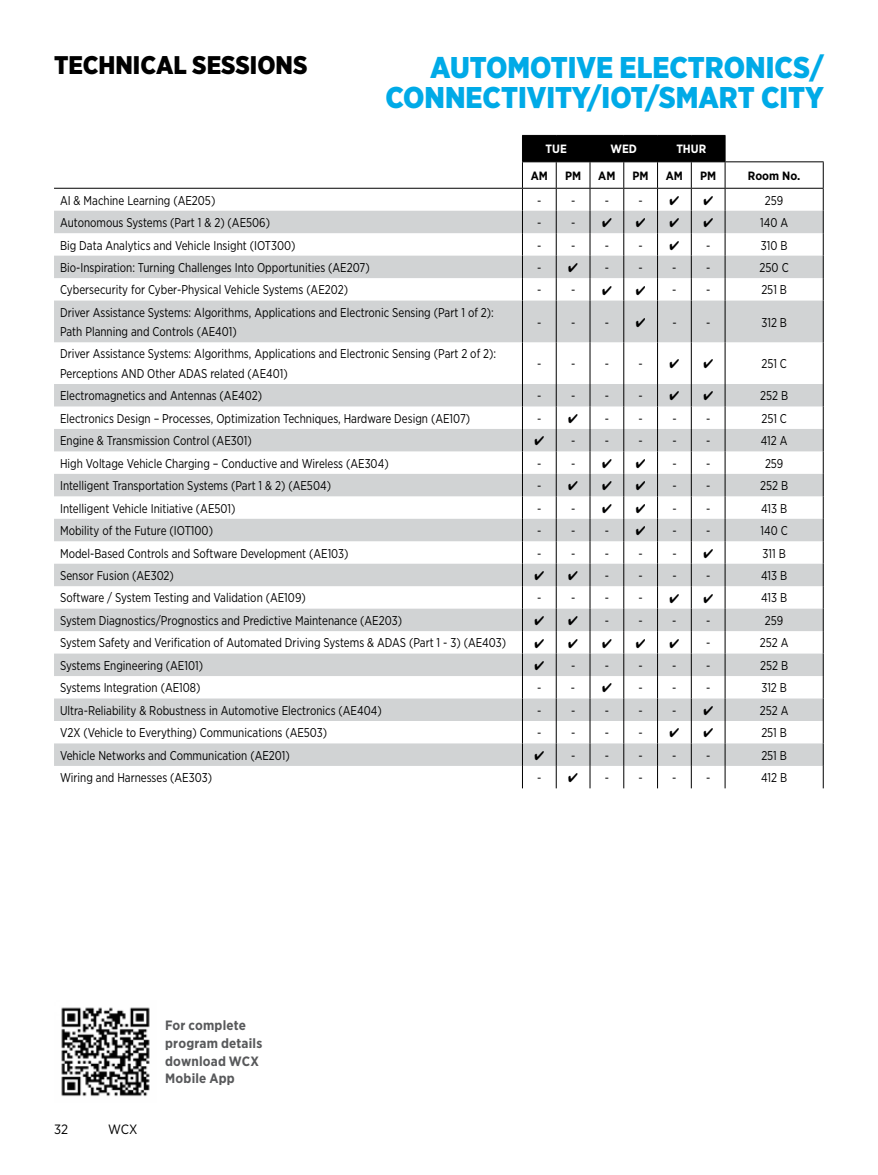
<style>
.page{position:relative;width:878px;height:1175px;background:#fff}
.page>*{position:absolute;margin:0;border:0;box-sizing:border-box;transform-origin:0 0}
.t1{font:900 30px/30px "Gotham Narrow";color:#00aae7;text-align:right}
.t2{font:900 25.5px "Gotham Narrow";color:#000}
.t3{font:700 13.5px/17.5px "Gotham Narrow";letter-spacing:.015em;color:#58595b}
.t4{font:13.5px "Gotham Narrow";color:#000}
.t5{font:12.75px/19.5px "Gotham Narrow";color:#000;scale:.9 1}
.t6{font:700 12px "Gotham Narrow";color:#000}
.t7{font:700 12px "Gotham Narrow";color:#fff}
</style>
<div class="page">
<svg style="left:54px;top:300px;width:768px;height:466px;fill:#d1d3d4"></svg>
<hr style="left:522px;top:300px;width:1px;height:42px;background:#000">
<hr style="left:556px;top:300px;width:1px;height:42px;background:#000">
<hr style="left:589px;top:300px;width:1px;height:42px;background:#000">
<hr style="left:623px;top:300px;width:1px;height:42px;background:#000">
<hr style="left:657px;top:300px;width:1px;height:42px;background:#000">
<hr style="left:691px;top:300px;width:1px;height:42px;background:#000">
<hr style="left:724px;top:300px;width:1px;height:42px;background:#000">
<hr style="left:822px;top:300px;width:1px;height:42px;background:#000">
<hr style="left:522px;top:342px;width:1px;height:42px;background:#000">
<hr style="left:556px;top:342px;width:1px;height:42px;background:#000">
<hr style="left:589px;top:342px;width:1px;height:42px;background:#000">
<hr style="left:623px;top:342px;width:1px;height:42px;background:#000">
<hr style="left:657px;top:342px;width:1px;height:42px;background:#000">
<hr style="left:691px;top:342px;width:1px;height:42px;background:#000">
<hr style="left:724px;top:342px;width:1px;height:42px;background:#000">
<hr style="left:822px;top:342px;width:1px;height:42px;background:#000">
<svg style="left:522px;top:384px;width:1px;height:404px"></svg>
<svg style="left:589px;top:384px;width:1px;height:404px"></svg>
<svg style="left:657px;top:384px;width:1px;height:404px"></svg>
<svg style="left:724px;top:384px;width:1px;height:404px"></svg>
<svg style="left:822px;top:384px;width:1px;height:404px"></svg>
<img style="left:61px;top:1007px;width:89px;height:90px">
<svg style="left:54px;top:135px;width:769px;height:165px"></svg>
<svg style="left:670px;top:359px;width:42px;height:9px"></svg>
<svg style="left:535px;top:384px;width:42px;height:404px"></svg>
<svg style="left:602px;top:384px;width:43px;height:404px"></svg>
<svg style="left:670px;top:384px;width:42px;height:404px"></svg>
<h2 class="t2" style="left:54px;top:49px;width:255px">TECHNICAL SESSIONS</h2>
<h1 class="t1" style="left:385px;top:52px;width:440px">AUTOMOTIVE ELECTRONICS/<br>CONNECTIVITY/IOT/SMART CITY</h1>
<p class="t7" style="left:545px;top:141px;width:23px">TUE</p>
<p class="t7" style="left:610px;top:141px;width:28px">WED</p>
<p class="t7" style="left:676px;top:141px;width:31px">THUR</p>
<p class="t6" style="left:530px;top:168px;width:19px">AM</p>
<p class="t6" style="left:565px;top:168px;width:18px">PM</p>
<p class="t6" style="left:598px;top:168px;width:19px">AM</p>
<p class="t6" style="left:632px;top:168px;width:18px">PM</p>
<p class="t6" style="left:665px;top:168px;width:19px">AM</p>
<p class="t6" style="left:700px;top:168px;width:18px">PM</p>
<p class="t6" style="left:748px;top:168px;width:54px">Room No.</p>
<p class="t5" style="left:60px;top:190px;width:174px">AI &amp; Machine Learning (AE205)</p>
<p class="t5" style="left:537px;top:190px;width:44px">- -</p>
<p class="t5" style="left:604px;top:190px;width:44px">- -</p>
<p class="t5" style="left:765px;top:190px;width:22px">259</p>
<p class="t5" style="left:60px;top:212px;width:235px">Autonomous Systems (Part 1 &amp; 2) (AE506)</p>
<p class="t5" style="left:537px;top:212px;width:44px">- -</p>
<p class="t5" style="left:760px;top:212px;width:33px">140 A</p>
<p class="t5" style="left:60px;top:235px;width:263px">Big Data Analytics and Vehicle Insight (IOT300)</p>
<p class="t5" style="left:537px;top:235px;width:44px">- -</p>
<p class="t5" style="left:604px;top:235px;width:44px">- -</p>
<p class="t5" style="left:669px;top:235px;width:47px">✔ -</p>
<p class="t5" style="left:760px;top:235px;width:31px">310 B</p>
<p class="t5" style="left:60px;top:257px;width:345px">Bio-Inspiration: Turning Challenges Into Opportunities (AE207)</p>
<p class="t5" style="left:537px;top:257px;width:47px">- ✔</p>
<p class="t5" style="left:604px;top:257px;width:44px">- -</p>
<p class="t5" style="left:672px;top:257px;width:44px">- -</p>
<p class="t5" style="left:759px;top:257px;width:34px">250 C</p>
<p class="t5" style="left:60px;top:280px;width:321px">Cybersecurity for Cyber-Physical Vehicle Systems (AE202)</p>
<p class="t5" style="left:537px;top:280px;width:44px">- -</p>
<p class="t5" style="left:672px;top:280px;width:44px">- -</p>
<p class="t5" style="left:761px;top:280px;width:30px">251 B</p>
<p class="t5" style="left:60px;top:302px;width:483px">Driver Assistance Systems: Algorithms, Applications and Electronic Sensing (Part 1 of 2):<br>Path Planning and Controls (AE401)</p>
<p class="t5" style="left:537px;top:312px;width:44px">- -</p>
<p class="t5" style="left:604px;top:312px;width:47px">- ✔</p>
<p class="t5" style="left:672px;top:312px;width:44px">- -</p>
<p class="t5" style="left:761px;top:312px;width:30px">312 B</p>
<p class="t5" style="left:60px;top:344px;width:486px">Driver Assistance Systems: Algorithms, Applications and Electronic Sensing (Part 2 of 2):<br>Perceptions AND Other ADAS related (AE401)</p>
<p class="t5" style="left:537px;top:354px;width:44px">- -</p>
<p class="t5" style="left:604px;top:354px;width:44px">- -</p>
<p class="t5" style="left:761px;top:354px;width:30px">251 C</p>
<p class="t5" style="left:60px;top:386px;width:226px">Electromagnetics and Antennas (AE402)</p>
<p class="t5" style="left:537px;top:386px;width:44px">- -</p>
<p class="t5" style="left:604px;top:386px;width:44px">- -</p>
<p class="t5" style="left:760px;top:386px;width:33px">252 B</p>
<p class="t5" style="left:60px;top:408px;width:457px">Electronics Design – Processes, Optimization Techniques, Hardware Design (AE107)</p>
<p class="t5" style="left:537px;top:408px;width:47px">- ✔</p>
<p class="t5" style="left:604px;top:408px;width:44px">- -</p>
<p class="t5" style="left:672px;top:408px;width:44px">- -</p>
<p class="t5" style="left:761px;top:408px;width:30px">251 C</p>
<p class="t5" style="left:60px;top:431px;width:214px">Engine &amp; Transmission Control (AE301)</p>
<p class="t5" style="left:534px;top:431px;width:47px">✔ -</p>
<p class="t5" style="left:604px;top:431px;width:44px">- -</p>
<p class="t5" style="left:672px;top:431px;width:44px">- -</p>
<p class="t5" style="left:760px;top:431px;width:31px">412 A</p>
<p class="t5" style="left:60px;top:453px;width:366px">High Voltage Vehicle Charging – Conductive and Wireless (AE304)</p>
<p class="t5" style="left:537px;top:453px;width:44px">- -</p>
<p class="t5" style="left:672px;top:453px;width:44px">- -</p>
<p class="t5" style="left:765px;top:453px;width:22px">259</p>
<p class="t5" style="left:60px;top:475px;width:302px">Intelligent Transportation Systems (Part 1 &amp; 2) (AE504)</p>
<p class="t5" style="left:537px;top:475px;width:47px">- ✔</p>
<p class="t5" style="left:672px;top:475px;width:44px">- -</p>
<p class="t5" style="left:760px;top:475px;width:33px">252 B</p>
<p class="t5" style="left:60px;top:498px;width:196px">Intelligent Vehicle Initiative (AE501)</p>
<p class="t5" style="left:537px;top:498px;width:44px">- -</p>
<p class="t5" style="left:672px;top:498px;width:44px">- -</p>
<p class="t5" style="left:761px;top:498px;width:30px">413 B</p>
<p class="t5" style="left:60px;top:520px;width:171px">Mobility of the Future (IOT100)</p>
<p class="t5" style="left:537px;top:520px;width:44px">- -</p>
<p class="t5" style="left:604px;top:520px;width:47px">- ✔</p>
<p class="t5" style="left:672px;top:520px;width:44px">- -</p>
<p class="t5" style="left:760px;top:520px;width:32px">140 C</p>
<p class="t5" style="left:60px;top:543px;width:322px">Model-Based Controls and Software Development (AE103)</p>
<p class="t5" style="left:537px;top:543px;width:44px">- -</p>
<p class="t5" style="left:604px;top:543px;width:44px">- -</p>
<p class="t5" style="left:672px;top:543px;width:47px">- ✔</p>
<p class="t5" style="left:762px;top:543px;width:27px">311 B</p>
<p class="t5" style="left:60px;top:565px;width:128px">Sensor Fusion (AE302)</p>
<p class="t5" style="left:604px;top:565px;width:44px">- -</p>
<p class="t5" style="left:672px;top:565px;width:44px">- -</p>
<p class="t5" style="left:761px;top:565px;width:30px">413 B</p>
<p class="t5" style="left:60px;top:588px;width:274px">Software / System Testing and Validation (AE109)</p>
<p class="t5" style="left:537px;top:588px;width:44px">- -</p>
<p class="t5" style="left:604px;top:588px;width:44px">- -</p>
<p class="t5" style="left:761px;top:588px;width:30px">413 B</p>
<p class="t5" style="left:60px;top:610px;width:381px">System Diagnostics/Prognostics and Predictive Maintenance (AE203)</p>
<p class="t5" style="left:604px;top:610px;width:44px">- -</p>
<p class="t5" style="left:672px;top:610px;width:44px">- -</p>
<p class="t5" style="left:765px;top:610px;width:22px">259</p>
<p class="t5" style="left:60px;top:633px;width:497px">System Safety and Verification of Automated Driving Systems &amp; ADAS (Part 1 - 3) (AE403)</p>
<p class="t5" style="left:669px;top:633px;width:47px">✔ -</p>
<p class="t5" style="left:759px;top:633px;width:33px">252 A</p>
<p class="t5" style="left:60px;top:655px;width:160px">Systems Engineering (AE101)</p>
<p class="t5" style="left:534px;top:655px;width:47px">✔ -</p>
<p class="t5" style="left:604px;top:655px;width:44px">- -</p>
<p class="t5" style="left:672px;top:655px;width:44px">- -</p>
<p class="t5" style="left:760px;top:655px;width:33px">252 B</p>
<p class="t5" style="left:60px;top:678px;width:158px">Systems Integration (AE108)</p>
<p class="t5" style="left:537px;top:678px;width:44px">- -</p>
<p class="t5" style="left:602px;top:678px;width:47px">✔ -</p>
<p class="t5" style="left:672px;top:678px;width:44px">- -</p>
<p class="t5" style="left:761px;top:678px;width:30px">312 B</p>
<p class="t5" style="left:60px;top:700px;width:359px">Ultra-Reliability &amp; Robustness in Automotive Electronics (AE404)</p>
<p class="t5" style="left:537px;top:700px;width:44px">- -</p>
<p class="t5" style="left:604px;top:700px;width:44px">- -</p>
<p class="t5" style="left:672px;top:700px;width:47px">- ✔</p>
<p class="t5" style="left:759px;top:700px;width:33px">252 A</p>
<p class="t5" style="left:60px;top:722px;width:298px">V2X (Vehicle to Everything) Communications (AE503)</p>
<p class="t5" style="left:537px;top:722px;width:44px">- -</p>
<p class="t5" style="left:604px;top:722px;width:44px">- -</p>
<p class="t5" style="left:761px;top:722px;width:30px">251 B</p>
<p class="t5" style="left:60px;top:745px;width:257px">Vehicle Networks and Communication (AE201)</p>
<p class="t5" style="left:534px;top:745px;width:47px">✔ -</p>
<p class="t5" style="left:604px;top:745px;width:44px">- -</p>
<p class="t5" style="left:672px;top:745px;width:44px">- -</p>
<p class="t5" style="left:761px;top:745px;width:30px">251 B</p>
<p class="t5" style="left:60px;top:767px;width:170px">Wiring and Harnesses (AE303)</p>
<p class="t5" style="left:537px;top:767px;width:47px">- ✔</p>
<p class="t5" style="left:604px;top:767px;width:44px">- -</p>
<p class="t5" style="left:672px;top:767px;width:44px">- -</p>
<p class="t5" style="left:761px;top:767px;width:30px">412 B</p>
<p class="t4" style="left:54px;top:1120px;width:16px">32</p>
<p class="t4" style="left:108px;top:1120px;width:31px">WCX</p>
<p class="t3" style="left:165px;top:1016px;width:99px">For complete program details download WCX<br>Mobile App</p>
</div>
